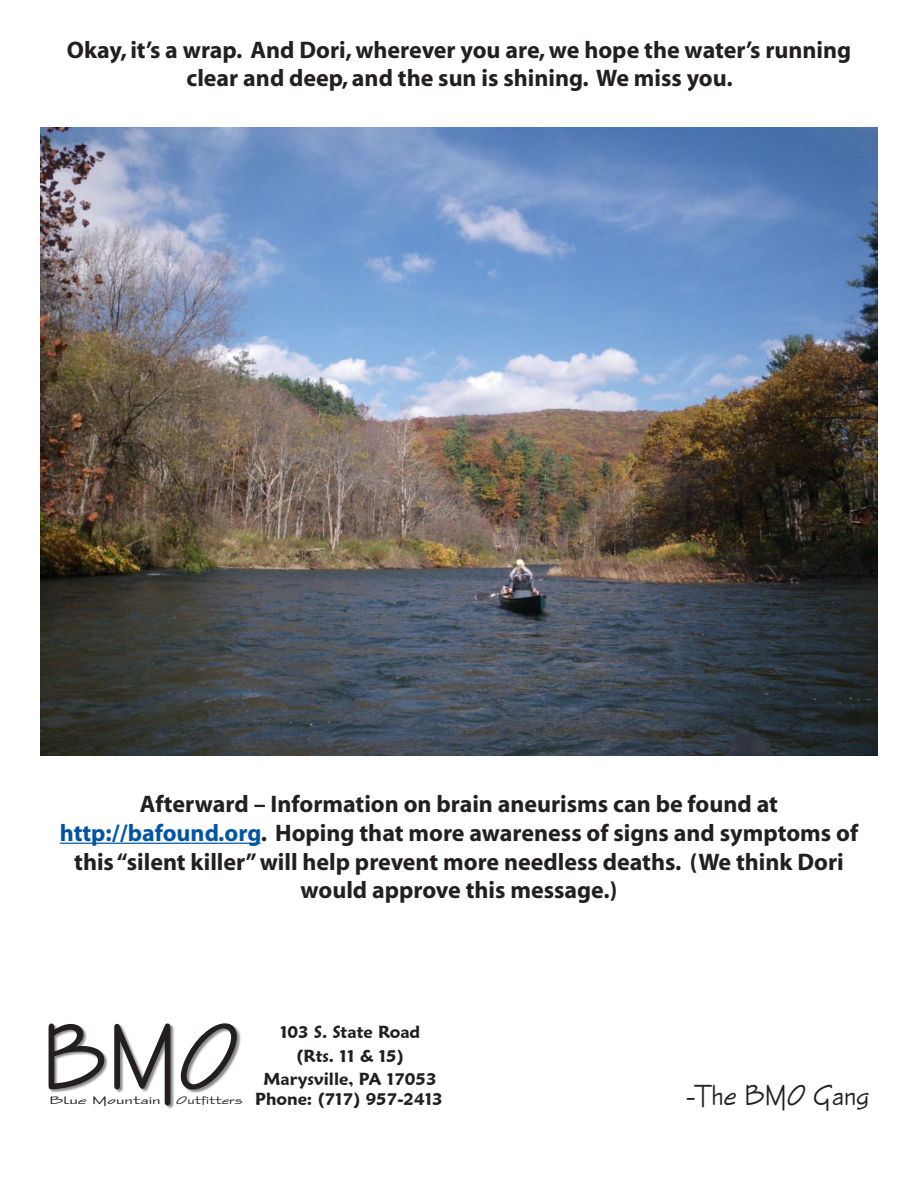
<style>
.page{position:relative;width:918px;height:1188px;background:#fff}
.page>*{position:absolute;margin:0;border:0;box-sizing:border-box;transform-origin:0 0}
.t1{font:96.45px "Enviro";color:#231f20}
.t2{font:30px "Enviro";color:#231f20}
.t3{font:700 24px/28.8px "Myriad";color:#231f20;text-align:center}
.t4{font:600 16.95px/23.5px "Maiandra GD";color:#231f20;text-align:center}
.t5{font:11.4px "Enviro";color:#231f20;scale:1.83 1}
.t6{font:11.4px "Enviro";color:#231f20;scale:1.57 1}
.s1{color:#0054a5}
</style>
<div class="page">
<svg style="left:49px;top:1024px;width:192px;height:85px"></svg>
<hr style="left:60px;top:843px;width:201px;height:1px;background:#0054a5">
<img style="left:40px;top:128px;width:838px;height:627px">
<p class="t3" style="left:67px;top:36px;width:786px">Okay, it’s a wrap. And Dori, wherever you are, we hope the water’s running clear and deep, and the sun is shining. We miss you.</p>
<p class="t3" style="left:60px;top:790px;width:800px">Afterward – Information on brain aneurisms can be found at <span class="s1">http://bafound.org</span>. Hoping that more awareness of signs and symptoms of this “silent killer” will help prevent more needless deaths. (We think Dori would approve this message.)</p>
<h1 class="t1" style="left:41px;top:1005px;width:200px">BMO</h1>
<p class="t4" style="left:263px;top:1020px;width:175px">103 S. State Road (Rts. 11 &amp; 15)<br>Marysville, PA 17053</p>
<p class="t4" style="left:255px;top:1087px;width:189px">Phone: (717) 957-2413</p>
<p class="t5" style="left:49px;top:1094px;width:62px">Blue Mountain</p>
<p class="t6" style="left:176px;top:1094px;width:44px">Outfitters</p>
<p class="t2" style="left:687px;top:1079px;width:184px">-The BMO Gang</p>
</div>
